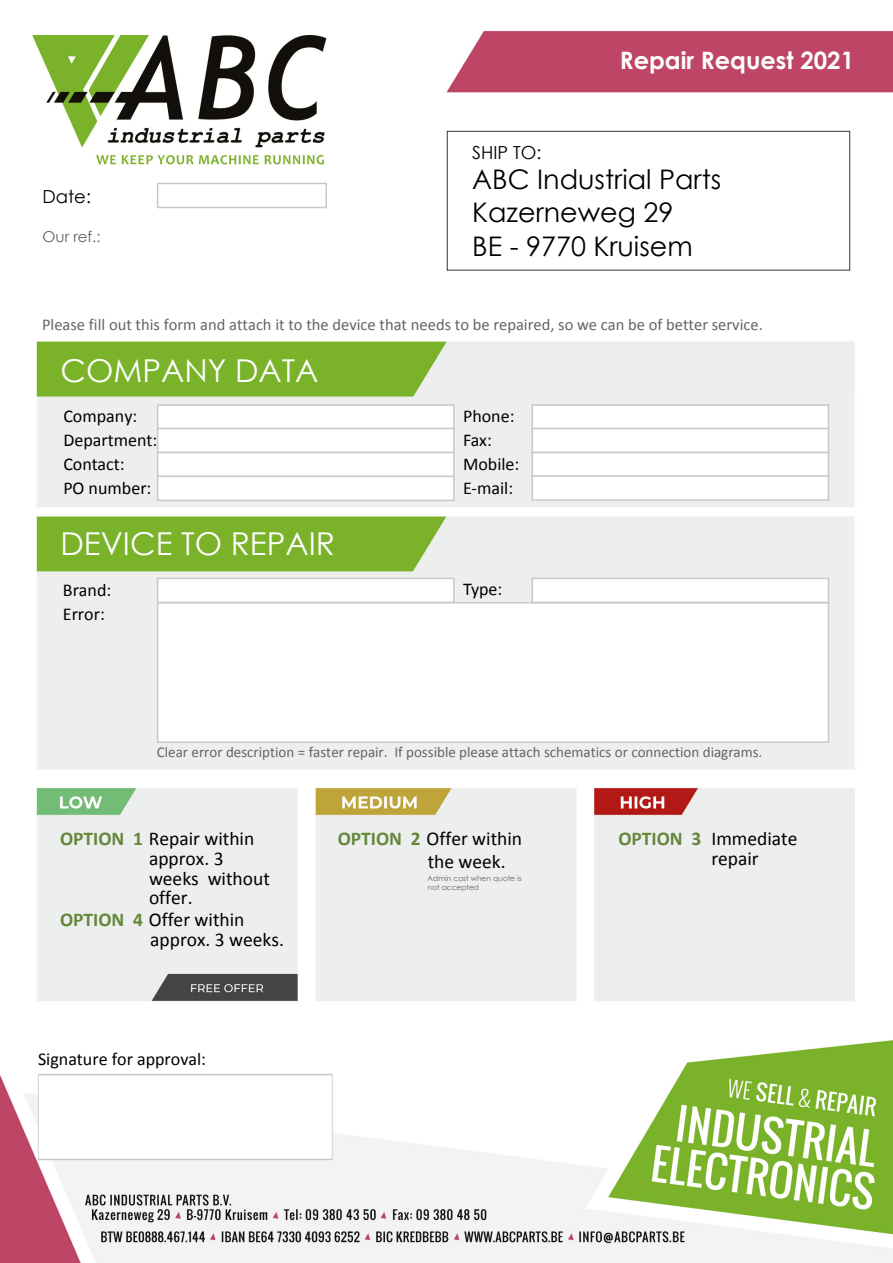
<style>
.page{position:relative;width:893px;height:1263px;background:#fff}
.page>*{position:absolute;margin:0;border:0;box-sizing:border-box;transform-origin:0 0}
.t1{font:31.5px "Century Gothic";color:#fff}
.t2{font:27px/33.6px "Century Gothic";color:#000}
.t3{font:700 24px "Century Gothic";color:#fff}
.t4{font:19.5px/20.4px "Calibri";color:#000}
.t5{font:18px/24px "Calibri";color:#000}
.t6{font:18px "Century Gothic";color:#000}
.t7{font:16.5px "Calibri";color:#636466}
.t8{font:15px "Calibri";color:#636466}
.t9{font:15px "Century Gothic";color:#636466}
.t10{font:7.5px/8.4px "Century Gothic";color:#636466}
.s1{font-weight:700;color:#64873b}
</style>
<div class="page">
<img style="left:0;top:31px;width:893px;height:1232px">
<div style="left:157px;top:404px;width:298px;height:26px;background:#fff;border:2px solid #c7c8ca"></div>
<div style="left:157px;top:428px;width:298px;height:25px;background:#fff;border:2px solid #c7c8ca"></div>
<div style="left:157px;top:452px;width:298px;height:25px;background:#fff;border:2px solid #c7c8ca"></div>
<div style="left:157px;top:476px;width:298px;height:25px;background:#fff;border:2px solid #c7c8ca"></div>
<div style="left:531px;top:404px;width:298px;height:26px;background:#fff;border:2px solid #c7c8ca"></div>
<div style="left:531px;top:428px;width:298px;height:25px;background:#fff;border:2px solid #c7c8ca"></div>
<div style="left:531px;top:452px;width:298px;height:25px;background:#fff;border:2px solid #c7c8ca"></div>
<div style="left:531px;top:475px;width:298px;height:26px;background:#fff;border:2px solid #c7c8ca"></div>
<div style="left:157px;top:578px;width:298px;height:25px;background:#fff;border:2px solid #c7c8ca"></div>
<div style="left:157px;top:602px;width:672px;height:141px;background:#fff;border:2px solid #c7c8ca"></div>
<div style="left:531px;top:578px;width:298px;height:25px;background:#fff;border:2px solid #c7c8ca"></div>
<div style="left:447px;top:131px;width:403px;height:139px;border:1px solid #313537"></div>
<div style="left:157px;top:183px;width:170px;height:25px;background:#fff;border:2px solid #c7c8ca"></div>
<div style="left:38px;top:1074px;width:295px;height:86px;background:#fff;border:1px solid #c7c8ca"></div>
<p class="t6" style="left:43px;top:184px;width:50px">date:</p>
<p class="t9" style="left:43px;top:226px;width:60px">Our ref.:</p>
<p class="t3" style="left:620px;top:42px;width:236px">Repair Request 2021</p>
<p class="t6" style="left:472px;top:140px;width:71px">SHIP TO:</p>
<h2 class="t2" style="left:472px;top:162px;width:251px">ABC industrial Parts<br>Kazerneweg 29<br>Be - 9770 Kruisem</h2>
<p class="t7" style="left:42px;top:314px;width:722px">Please fill out this form and attach it to the device that needs to be repaired, so we can be of better service.</p>
<h1 class="t1" style="left:61px;top:349px;width:260px">COMPANY DATA</h1>
<p class="t5" style="left:63px;top:404px;width:96px">Company:<br>Department:<br>Contact:<br>PO number:</p>
<p class="t5" style="left:463px;top:404px;width:58px">Phone:<br>Fax:<br>Mobile:<br>E-mail:</p>
<h1 class="t1" style="left:61px;top:522px;width:276px">DEVICE TO REPAIR</h1>
<p class="t5" style="left:63px;top:578px;width:50px">Brand:<br>Error:</p>
<p class="t5" style="left:463px;top:577px;width:41px">Type:</p>
<p class="t8" style="left:157px;top:743px;width:607px">Clear error description = faster repair. If possible please attach schematics or connection diagrams.</p>
<p class="t4" style="left:60px;top:828px;width:196px"><span class="s1">OPTION 1</span> Repair within</p>
<p class="t4" style="left:338px;top:827px;width:186px"><span class="s1">OPTION 2</span> Offer within</p>
<p class="t4" style="left:149px;top:849px;width:122px;line-height:19.5px">approx. 3 weeks without offer.</p>
<p class="t4" style="left:428px;top:851px;width:80px">the week.</p>
<p class="t10" style="left:428px;top:874px;width:95px">Admin cost when quote is not accepted</p>
<p class="t4" style="left:150px;top:909px;width:135px;text-indent:-90px"><span class="s1">OPTION 4</span> Offer within approx. 3 weeks.</p>
<p class="t5" style="left:38px;top:1047px;width:170px">Signature for approval:</p>
<p class="t4" style="left:711px;top:828px;width:88px;text-indent:-93px"><span class="s1">OPTION 3</span> Immediate repair</p>
</div>
